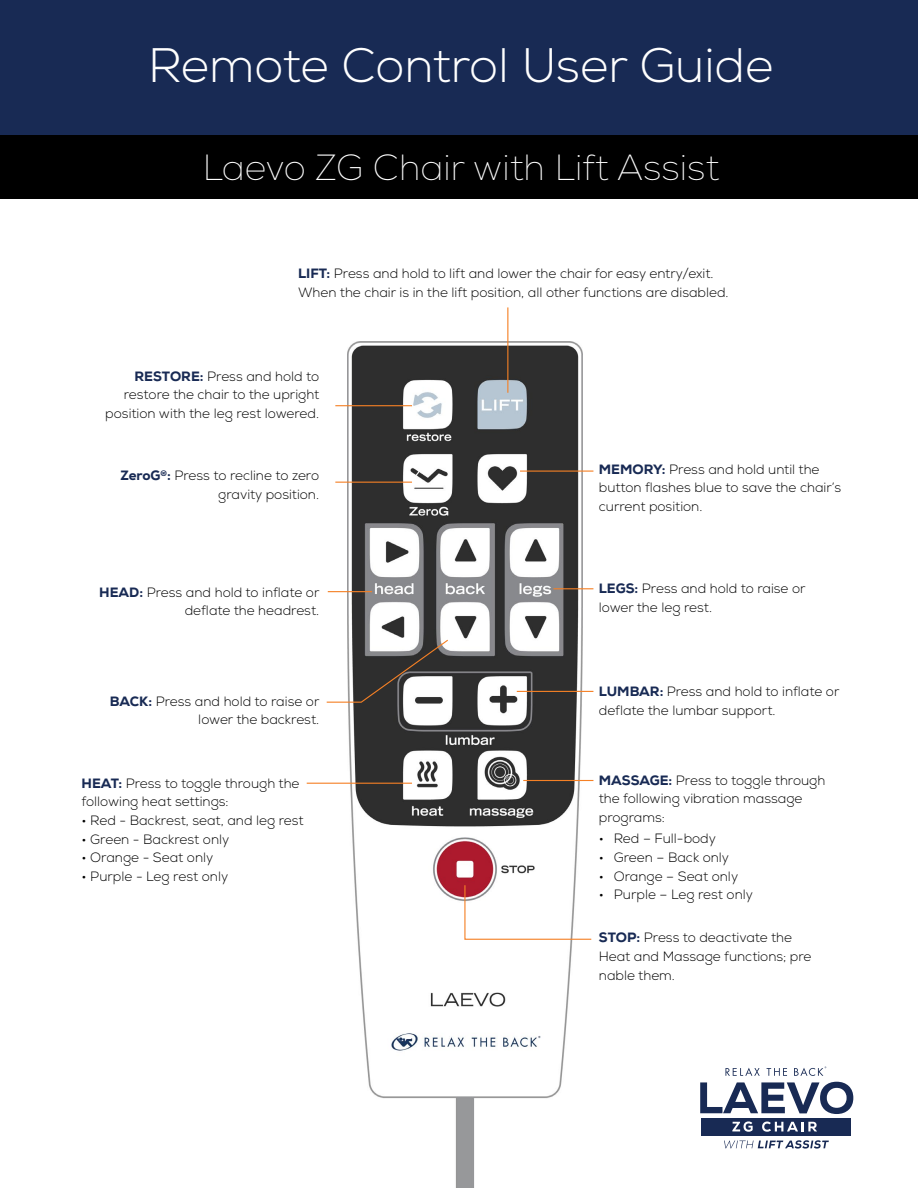
<style>
.page{position:relative;width:918px;height:1188px;background:#fff}
.page>*{position:absolute;margin:0;border:0;box-sizing:border-box;transform-origin:0 0}
.t1{font:300 48.3px "Nexa";color:#fff}
.t2{font:100 36.3px "Nexa";color:#fff}
.t3{font:300 13.5px/18.6px "Nexa";color:#000}
.s1{font-weight:800;color:#182a54}
</style>
<div class="page">
<div style="left:0;top:57px;width:918px;height:142px;background:#000"></div>
<div style="left:0;top:0;width:918px;height:135px;background:#182a54"></div>
<img style="left:348px;top:341px;width:234px;height:847px">
<hr style="left:507px;top:307px;width:1px;height:86px;background:#f58025">
<hr style="left:335px;top:405px;width:77px;height:1px;background:#f58025">
<hr style="left:335px;top:482px;width:77px;height:1px;background:#f58025">
<hr style="left:307px;top:783px;width:105px;height:1px;background:#f58025">
<hr style="left:520px;top:471px;width:73px;height:1px;background:#f58025">
<hr style="left:517px;top:691px;width:76px;height:1px;background:#f58025">
<hr style="left:523px;top:780px;width:70px;height:1px;background:#f58025">
<hr style="left:554px;top:588px;width:39px;height:1px;background:#f58025">
<svg style="left:326px;top:639px;width:123px;height:64px"></svg>
<hr style="left:328px;top:591px;width:44px;height:1px;background:#f58025">
<svg style="left:464px;top:884px;width:128px;height:56px"></svg>
<div style="left:701px;top:1118px;width:150px;height:17px;background:#182a54"></div>
<svg style="left:700px;top:1082px;width:153px;height:32px"></svg>
<svg style="left:724px;top:1140px;width:105px;height:9px"></svg>
<svg style="left:732px;top:1121px;width:21px;height:11px"></svg>
<svg style="left:762px;top:1122px;width:55px;height:10px"></svg>
<svg style="left:725px;top:1068px;width:35px;height:8px"></svg>
<svg style="left:767px;top:1068px;width:20px;height:8px"></svg>
<svg style="left:794px;top:1066px;width:32px;height:10px"></svg>
<h1 class="t1" style="left:148px;top:37px;width:627px">Remote Control User Guide</h1>
<h2 class="t2" style="left:203px;top:146px;width:518px">Laevo ZG Chair with Lift Assist</h2>
<p class="t3" style="left:298px;top:265px;width:432px"><span class="s1">LIFT:</span> Press and hold to lift and lower the chair for easy entry/exit.<br>When the chair is in the lift position, all other functions are disabled.</p>
<p class="t3" style="left:105px;top:367px;width:215px;text-align:right"><span class="s1">RESTORE:</span> Press and hold to restore the chair to the upright position with the leg rest lowered.</p>
<p class="t3" style="left:120px;top:467px;width:200px;text-align:right"><span class="s1">ZeroG</span><sup>®</sup><span class="s1">:</span> Press to recline to zero gravity position.</p>
<p class="t3" style="left:99px;top:583px;width:222px;text-align:right"><span class="s1">HEAD:</span> Press and hold to inflate or deflate the headrest.</p>
<p class="t3" style="left:110px;top:692px;width:211px;text-align:right"><span class="s1">BACK:</span> Press and hold to raise or lower the backrest.</p>
<p class="t3" style="left:82px;top:774px;width:219px"><span class="s1">HEAT:</span> Press to toggle through the following heat settings:</p>
<p class="t3" style="left:82px;top:811px;width:224px">• Red - Backrest, seat, and leg rest</p>
<p class="t3" style="left:82px;top:830px;width:149px">• Green - Backrest only</p>
<p class="t3" style="left:82px;top:849px;width:133px">• Orange - Seat only</p>
<p class="t3" style="left:82px;top:867px;width:148px">• Purple - Leg rest only</p>
<p class="t3" style="left:599px;top:460px;width:244px"><span class="s1">MEMORY:</span> Press and hold until the button flashes blue to save the chair’s current position.</p>
<p class="t3" style="left:599px;top:580px;width:208px"><span class="s1">LEGS:</span> Press and hold to raise or lower the leg rest.</p>
<p class="t3" style="left:599px;top:683px;width:242px"><span class="s1">LUMBAR:</span> Press and hold to inflate or deflate the lumbar support.</p>
<p class="t3" style="left:599px;top:771px;width:228px"><span class="s1">MASSAGE:</span> Press to toggle through the following vibration massage programs:</p>
<p class="t3" style="left:599px;top:830px;width:119px">• Red – Full-body</p>
<p class="t3" style="left:599px;top:848px;width:132px">• Green – Back only</p>
<p class="t3" style="left:599px;top:867px;width:141px">• Orange – Seat only</p>
<p class="t3" style="left:599px;top:886px;width:156px">• Purple – Leg rest only</p>
<p class="t3" style="left:599px;top:929px;width:214px"><span class="s1">STOP:</span> Press to deactivate the<br>Heat and Massage functions; pre nable them.</p>
</div>
